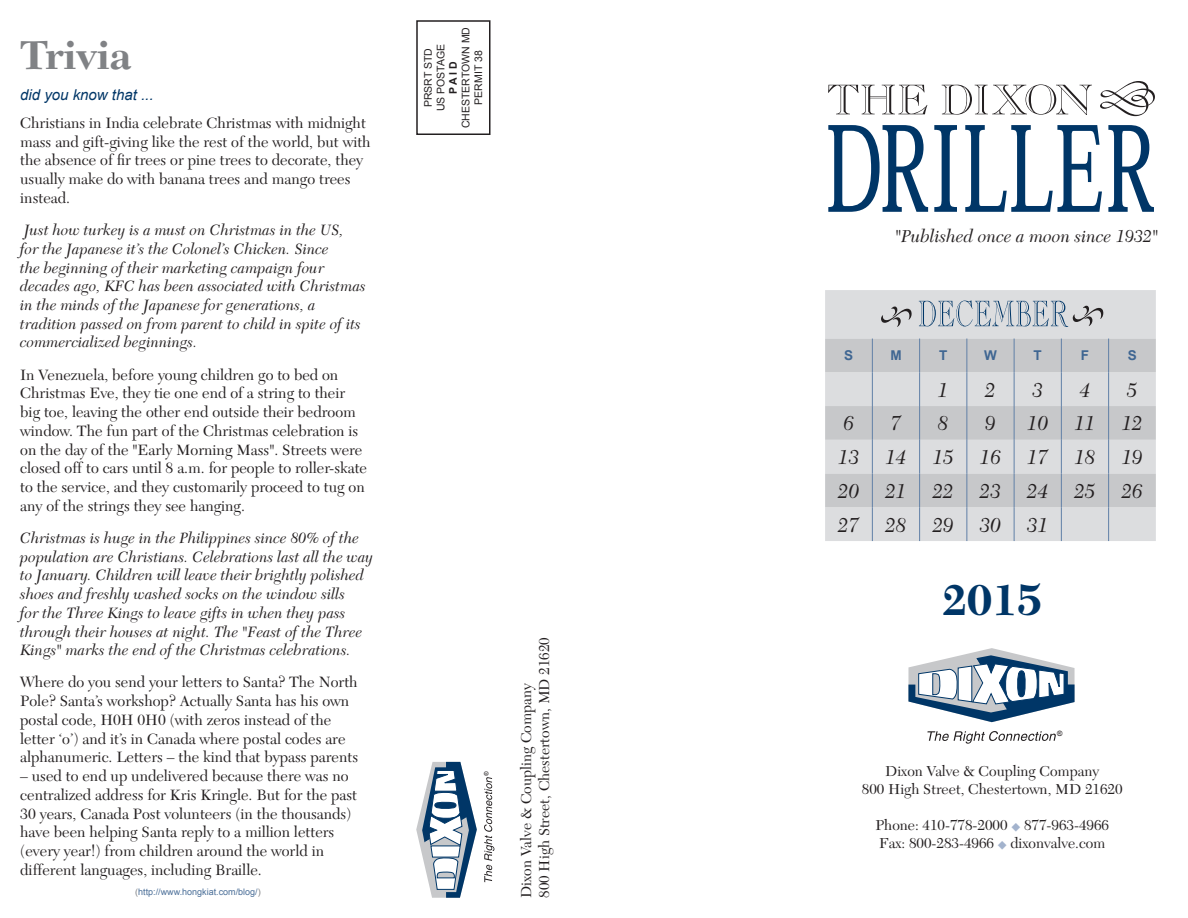
<style>
.page{position:relative;width:1188px;height:918px;background:#fff}
.page>*{position:absolute;margin:0;border:0;box-sizing:border-box;transform-origin:0 0}
.t1{font:700 45px "New Caledonia";color:#003667}
.t2{font:700 42px "New Caledonia";color:#808285}
.t3{font:italic 21px "New Caledonia";color:#231f20}
.t4{font:italic 18px "New Caledonia";color:#231f20}
.t5{font:15.6px/18.8px "New Caledonia";color:#231f20}
.t6{font:italic 15.6px/18.8px "New Caledonia";color:#231f20}
.t7{font:15px "New Caledonia";color:#231f20}
.t8{font:italic 15px "Arial";color:#003667}
.t9{font:700 13.5px "Arial";color:#3f6692}
.t10{font:10.5px "Arial";color:#231f20}
.t11{font:700 10.5px "Arial";color:#231f20}
.t12{font:9px "Arial";color:#4a6e98}
.t13{font:italic 7.35px "Arial";color:#231f20}
.t14{font:italic 6px "Arial";color:#231f20}
.s1{color:#808285}
.s2{color:#a3b3cd}
</style>
<div class="page">
<svg style="left:828px;top:85px;width:99px;height:29px"></svg>
<svg style="left:942px;top:84px;width:150px;height:31px"></svg>
<svg style="left:1100px;top:81px;width:55px;height:35px"></svg>
<svg style="left:828px;top:125px;width:100px;height:87px"></svg>
<svg style="left:934px;top:125px;width:23px;height:87px"></svg>
<svg style="left:965px;top:125px;width:137px;height:87px"></svg>
<svg style="left:1108px;top:125px;width:46px;height:87px"></svg>
<svg style="left:908px;top:648px;width:167px;height:96px"></svg>
<svg style="left:416px;top:762px;width:61px;height:136px"></svg>
<svg style="left:484px;top:777px;width:10px;height:105px"></svg>
<div style="left:416px;top:20px;width:74px;height:115px;border:2px solid #231f20"></div>
<div style="left:825px;top:290px;width:331px;height:251px;background:#dcdddf"></div>
<div style="left:825px;top:339px;width:331px;height:33px;background:#c7c8ca"></div>
<svg style="left:825px;top:406px;width:331px;height:101px;background:#cdced1"></svg>
<hr style="left:872px;top:372px;width:1px;height:34px;background:#6180a7">
<hr style="left:919px;top:372px;width:1px;height:34px;background:#6180a7">
<hr style="left:966px;top:372px;width:1px;height:34px;background:#6180a7">
<hr style="left:1014px;top:372px;width:1px;height:34px;background:#6180a7">
<hr style="left:1061px;top:372px;width:1px;height:34px;background:#6180a7">
<hr style="left:1108px;top:372px;width:1px;height:34px;background:#6180a7">
<hr style="left:872px;top:406px;width:1px;height:34px;background:#6180a7">
<hr style="left:919px;top:406px;width:1px;height:34px;background:#6180a7">
<hr style="left:966px;top:406px;width:1px;height:34px;background:#6180a7">
<hr style="left:1014px;top:406px;width:1px;height:34px;background:#6180a7">
<hr style="left:1061px;top:406px;width:1px;height:34px;background:#6180a7">
<hr style="left:1108px;top:406px;width:1px;height:34px;background:#6180a7">
<hr style="left:872px;top:440px;width:1px;height:34px;background:#6180a7">
<hr style="left:919px;top:440px;width:1px;height:34px;background:#6180a7">
<hr style="left:966px;top:440px;width:1px;height:34px;background:#6180a7">
<hr style="left:1014px;top:440px;width:1px;height:34px;background:#6180a7">
<hr style="left:1061px;top:440px;width:1px;height:34px;background:#6180a7">
<hr style="left:1108px;top:440px;width:1px;height:34px;background:#6180a7">
<hr style="left:872px;top:474px;width:1px;height:33px;background:#6180a7">
<hr style="left:919px;top:474px;width:1px;height:33px;background:#6180a7">
<hr style="left:966px;top:474px;width:1px;height:33px;background:#6180a7">
<hr style="left:1014px;top:474px;width:1px;height:33px;background:#6180a7">
<hr style="left:1061px;top:474px;width:1px;height:33px;background:#6180a7">
<hr style="left:1108px;top:474px;width:1px;height:33px;background:#6180a7">
<hr style="left:872px;top:507px;width:1px;height:34px;background:#6180a7">
<hr style="left:919px;top:507px;width:1px;height:34px;background:#6180a7">
<hr style="left:966px;top:507px;width:1px;height:34px;background:#6180a7">
<hr style="left:1014px;top:507px;width:1px;height:34px;background:#6180a7">
<hr style="left:1061px;top:507px;width:1px;height:34px;background:#6180a7">
<hr style="left:1108px;top:507px;width:1px;height:34px;background:#6180a7">
<hr style="left:872px;top:339px;width:1px;height:33px;background:#6180a7">
<hr style="left:919px;top:339px;width:1px;height:33px;background:#6180a7">
<hr style="left:966px;top:339px;width:1px;height:33px;background:#6180a7">
<hr style="left:1014px;top:339px;width:1px;height:33px;background:#6180a7">
<hr style="left:1061px;top:339px;width:1px;height:33px;background:#6180a7">
<hr style="left:1108px;top:339px;width:1px;height:33px;background:#6180a7">
<svg style="left:881px;top:307px;width:31px;height:20px"></svg>
<svg style="left:919px;top:300px;width:184px;height:27px;background:#bac2ca"></svg>
<p class="t2" style="left:20px;top:30px;width:113px">Trivia</p>
<p class="t8" style="left:20px;top:85px;width:135px">did you know that ...</p>
<p class="t5" style="left:20px;top:114px;width:352px">Christians in India celebrate Christmas with midnight mass and gift-giving like the rest of the world, but with the absence of fir trees or pine trees to decorate, they usually make do with banana trees and mango trees instead.</p>
<p class="t6" style="left:20px;top:221px;width:347px">Just how turkey is a must on Christmas in the US,<br>for the Japanese it’s the Colonel’s Chicken. Since<br>the beginning of their marketing campaign four decades ago, KFC has been associated with Christmas in the minds of the Japanese for generations, a tradition passed on from parent to child in spite of its commercialized beginnings.</p>
<p class="t5" style="left:20px;top:365px;width:348px">In Venezuela, before young children go to bed on Christmas Eve, they tie one end of a string to their big toe, leaving the other end outside their bedroom window. The fun part of the Christmas celebration is on the day of the "Early Morning Mass". Streets were closed off to cars until 8 a.m. for people to roller-skate to the service, and they customarily proceed to tug on any of the strings they see hanging.</p>
<p class="t6" style="left:20px;top:529px;width:355px">Christmas is huge in the Philippines since 80% of the population are Christians. Celebrations last all the way to January. Children will leave their brightly polished shoes and freshly washed socks on the window sills<br>for the Three Kings to leave gifts in when they pass through their houses at night. The "Feast of the Three Kings" marks the end of the Christmas celebrations.</p>
<p class="t5" style="left:20px;top:673px;width:339px">Where do you send your letters to Santa? The North Pole? Santa’s workshop? Actually Santa has his own postal code, H0H 0H0 (with zeros instead of the letter ‘o’) and it’s in Canada where postal codes are alphanumeric. Letters – the kind that bypass parents</p>
<p class="t5" style="left:20px;top:767px;width:338px">– used to end up undelivered because there was no centralized address for Kris Kringle. But for the past 30 years, Canada Post volunteers (in the thousands) have been helping Santa reply to a million letters (every year!) from children around the world in different languages, including Braille.</p>
<p class="t12" style="left:135px;top:886px;width:127px"><span class="s1">(</span>http://www.hongkiat.com/blog/<span class="s1">)</span></p>
<p class="t10" style="left:459px;top:128px;width:103px;rotate:-90deg">CHESTERTOWN MD</p>
<p class="t10" style="left:421px;top:107px;width:61px;rotate:-90deg">PRSRT STD</p>
<p class="t10" style="left:433px;top:111px;width:69px;rotate:-90deg">US POSTAGE</p>
<p class="t10" style="left:471px;top:105px;width:56px;rotate:-90deg">PERMIT 38</p>
<p class="t11" style="left:446px;top:94px;width:34px;rotate:-90deg">P A I D</p>
<p class="t14" style="left:482px;top:776px;width:6px;rotate:-90deg">®</p>
<p class="t7" style="left:535px;top:898px;width:262px;rotate:-90deg">800 High Street, Chestertown, MD 21620</p>
<p class="t7" style="left:517px;top:898px;width:216px;rotate:-90deg">Dixon Valve &amp; Coupling Company</p>
<p class="t4" style="left:895px;top:226px;width:264px">"Published once a moon since 1932"</p>
<p class="t9" style="left:844px;top:346px;width:11px">S</p>
<p class="t9" style="left:890px;top:346px;width:13px">M</p>
<p class="t9" style="left:939px;top:346px;width:10px">T</p>
<p class="t9" style="left:984px;top:346px;width:14px">W</p>
<p class="t9" style="left:1034px;top:346px;width:10px">T</p>
<p class="t9" style="left:1081px;top:346px;width:10px">F</p>
<p class="t9" style="left:1128px;top:346px;width:11px">S</p>
<p class="t3" style="left:938px;top:378px;width:12px">1</p>
<p class="t3" style="left:985px;top:378px;width:12px">2</p>
<p class="t3" style="left:1032px;top:378px;width:12px">3</p>
<p class="t3" style="left:1080px;top:378px;width:12px">4</p>
<p class="t3" style="left:1127px;top:378px;width:12px">5</p>
<p class="t3" style="left:843px;top:412px;width:12px">6</p>
<p class="t3" style="left:891px;top:412px;width:12px">7</p>
<p class="t3" style="left:938px;top:412px;width:12px">8</p>
<p class="t3" style="left:985px;top:412px;width:12px">9</p>
<p class="t3" style="left:1027px;top:412px;width:22px">10</p>
<p class="t3" style="left:1074px;top:412px;width:22px">11</p>
<p class="t3" style="left:1122px;top:412px;width:22px">12</p>
<p class="t3" style="left:838px;top:445px;width:22px">13</p>
<p class="t3" style="left:885px;top:445px;width:22px">14</p>
<p class="t3" style="left:933px;top:445px;width:22px">15</p>
<p class="t3" style="left:980px;top:445px;width:22px">16</p>
<p class="t3" style="left:1027px;top:445px;width:22px">17</p>
<p class="t3" style="left:1074px;top:445px;width:22px">18</p>
<p class="t3" style="left:1122px;top:445px;width:22px">19</p>
<p class="t3" style="left:838px;top:479px;width:22px">20</p>
<p class="t3" style="left:885px;top:479px;width:22px">21</p>
<p class="t3" style="left:933px;top:479px;width:22px">22</p>
<p class="t3" style="left:980px;top:479px;width:22px">23</p>
<p class="t3" style="left:1027px;top:479px;width:22px">24</p>
<p class="t3" style="left:1074px;top:479px;width:22px">25</p>
<p class="t3" style="left:1122px;top:479px;width:22px">26</p>
<p class="t3" style="left:838px;top:513px;width:22px">27</p>
<p class="t3" style="left:885px;top:513px;width:22px">28</p>
<p class="t3" style="left:933px;top:513px;width:22px">29</p>
<p class="t3" style="left:980px;top:513px;width:22px">30</p>
<p class="t3" style="left:1027px;top:513px;width:22px">31</p>
<p class="t1" style="left:942px;top:573px;width:102px">2015</p>
<p class="t13" style="left:1057px;top:729px;width:7px">®</p>
<p class="t7" style="left:885px;top:762px;width:216px">Dixon Valve &amp; Coupling Company</p>
<p class="t7" style="left:862px;top:780px;width:262px">800 High Street, Chestertown, MD 21620</p>
<p class="t7" style="left:875px;top:816px;width:235px">Phone: 410-778-2000 <span class="s2">◆</span> 877-963-4966</p>
<p class="t7" style="left:879px;top:834px;width:228px">Fax: 800-283-4966 <span class="s2">◆</span> dixonvalve.com</p>
</div>
